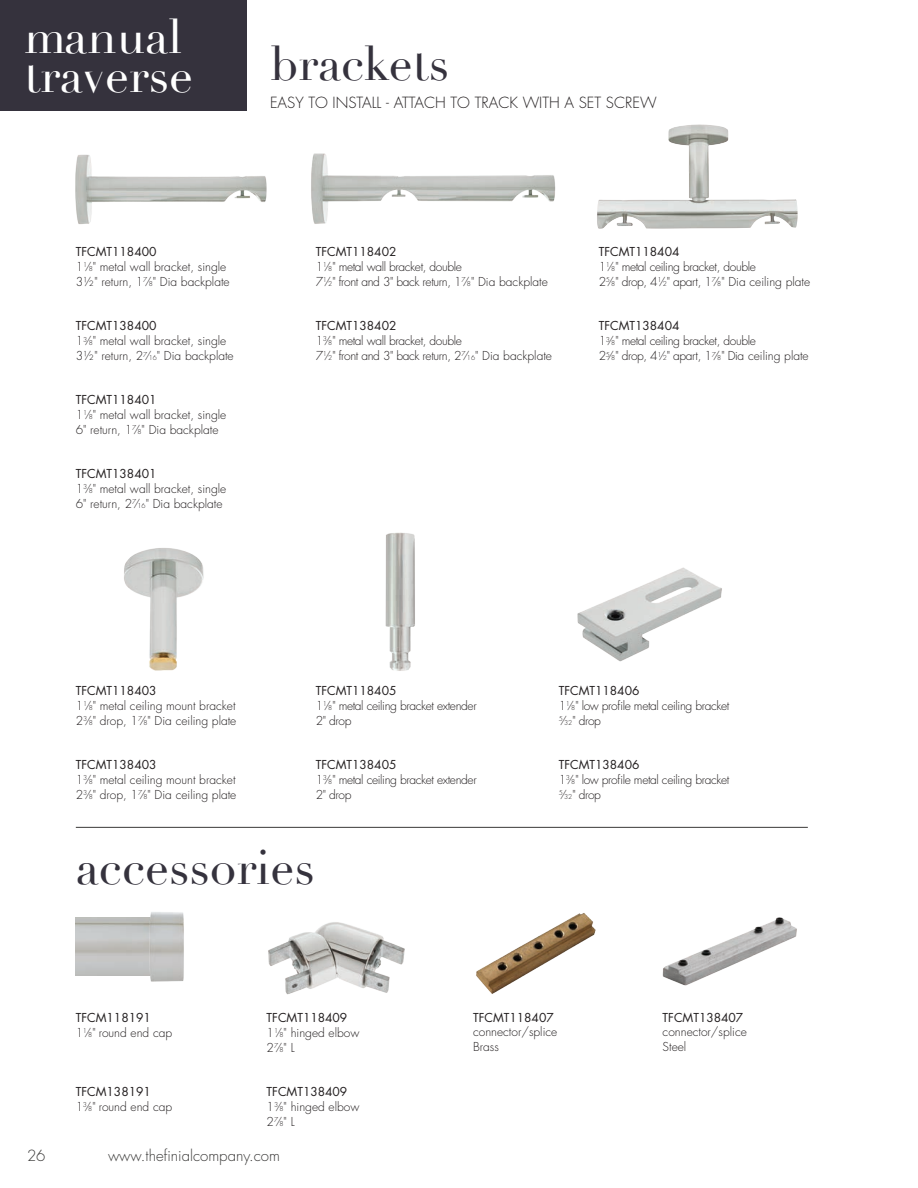
<style>
.page{position:relative;width:918px;height:1188px;background:#fff}
.page>*{position:absolute;margin:0;border:0;box-sizing:border-box;transform-origin:0 0}
.t1{font:48px "Didot";color:#35323d}
.t2{font:48px "Didot";color:#fff}
.t3{font:300 15px "Futura Std";color:#231f20}
.t4{font:300 15px "Futura Std";color:#3a3938}
.t5{font:300 12px "Futura Std";color:#231f20}
.t6{font:300 12px/15px "Futura Std";letter-spacing:-.03em;color:#231f20}
.t7{font:12px "Futura Std";color:#231f20}
.s1{font-size:6.6px}
</style>
<div class="page">
<div style="left:0;top:0;width:246px;height:111px;background:#35323d"></div>
<hr style="left:76px;top:827px;width:732px;height:1px;background:#3a3938">
<img style="left:476px;top:913px;width:120px;height:81px">
<img style="left:268px;top:922px;width:137px;height:73px">
<img style="left:140px;top:912px;width:44px;height:70px">
<img style="left:662px;top:917px;width:135px;height:69px">
<img style="left:124px;top:548px;width:80px;height:123px">
<img style="left:577px;top:567px;width:145px;height:95px">
<img style="left:597px;top:124px;width:201px;height:105px">
<img style="left:385px;top:532px;width:30px;height:139px">
<img style="left:311px;top:153px;width:245px;height:71px">
<img style="left:75px;top:154px;width:192px;height:70px">
<p class="t2" style="left:24px;top:7px;width:160px">manual</p>
<p class="t2" style="left:24px;top:46px;width:170px">traverse</p>
<p class="t1" style="left:270px;top:34px;width:181px">brackets</p>
<p class="t3" style="left:270px;top:94px;width:388px">EASY TO INSTALL - ATTACH TO TRACK WITH A SET SCREW</p>
<p class="t7" style="left:76px;top:244px;width:82px">TFCMT118400</p>
<p class="t5" style="left:76px;top:260px;width:152px">1<sup>1</sup>⁄<span class="s1">8</span>" metal wall bracket, single</p>
<p class="t5" style="left:76px;top:275px;width:155px">3½" return, 1<sup>7</sup>⁄<span class="s1">8</span>" Dia backplate</p>
<p class="t7" style="left:76px;top:318px;width:82px">TFCMT138400</p>
<p class="t5" style="left:76px;top:334px;width:152px">1<sup>3</sup>⁄<span class="s1">8</span>" metal wall bracket, single</p>
<p class="t5" style="left:76px;top:349px;width:159px">3½" return, 2<sup>7</sup>⁄<span class="s1">16</span>" Dia backplate</p>
<p class="t7" style="left:76px;top:392px;width:82px">TFCMT118401</p>
<p class="t5" style="left:76px;top:408px;width:152px">1<sup>1</sup>⁄<span class="s1">8</span>" metal wall bracket, single</p>
<p class="t5" style="left:76px;top:423px;width:144px">6" return, 1<sup>7</sup>⁄<span class="s1">8</span>" Dia backplate</p>
<p class="t7" style="left:76px;top:466px;width:82px">TFCMT138401</p>
<p class="t5" style="left:76px;top:482px;width:152px">1<sup>3</sup>⁄<span class="s1">8</span>" metal wall bracket, single</p>
<p class="t5" style="left:76px;top:497px;width:148px">6" return, 2<sup>7</sup>⁄<span class="s1">16</span>" Dia backplate</p>
<p class="t7" style="left:316px;top:244px;width:82px">TFCMT118402</p>
<p class="t6" style="left:316px;top:260px;width:234px">1<sup>1</sup>⁄<span class="s1">8</span>" metal wall bracket, double<br>7<sup>1</sup>⁄<span class="s1">2</span>" front and 3" back return, 1<sup>7</sup>⁄<span class="s1">8</span>" Dia backplate</p>
<p class="t7" style="left:316px;top:318px;width:82px">TFCMT138402</p>
<p class="t6" style="left:316px;top:334px;width:238px">1<sup>3</sup>⁄<span class="s1">8</span>" metal wall bracket, double<br>7<sup>1</sup>⁄<span class="s1">2</span>" front and 3" back return, 2<sup>7</sup>⁄<span class="s1">16</span>" Dia backplate</p>
<p class="t7" style="left:599px;top:244px;width:82px">TFCMT118404</p>
<p class="t6" style="left:599px;top:260px;width:213px">1<sup>1</sup>⁄<span class="s1">8</span>" metal ceiling bracket, double<br>2<sup>5</sup>⁄<span class="s1">8</span>" drop, 4<sup>1</sup>⁄<span class="s1">2</span>" apart, 1<sup>7</sup>⁄<span class="s1">8</span>" Dia ceiling plate</p>
<p class="t7" style="left:599px;top:318px;width:82px">TFCMT138404</p>
<p class="t6" style="left:599px;top:334px;width:212px">1<sup>3</sup>⁄<span class="s1">8</span>" metal ceiling bracket, double<br>2<sup>5</sup>⁄<span class="s1">8</span>" drop, 4<sup>1</sup>⁄<span class="s1">2</span>" apart, 1<sup>7</sup>⁄<span class="s1">8</span>" Dia ceiling plate</p>
<p class="t7" style="left:76px;top:683px;width:82px">TFCMT118403</p>
<p class="t5" style="left:76px;top:698px;width:161px">1<sup>1</sup>⁄<span class="s1">8</span>" metal ceiling mount bracket</p>
<p class="t5" style="left:76px;top:713px;width:162px">2<sup>3</sup>⁄<span class="s1">8</span>" drop, 1<sup>7</sup>⁄<span class="s1">8</span>" Dia ceiling plate</p>
<p class="t7" style="left:76px;top:757px;width:82px">TFCMT138403</p>
<p class="t5" style="left:76px;top:772px;width:161px">1<sup>3</sup>⁄<span class="s1">8</span>" metal ceiling mount bracket</p>
<p class="t5" style="left:76px;top:787px;width:162px">2<sup>3</sup>⁄<span class="s1">8</span>" drop, 1<sup>7</sup>⁄<span class="s1">8</span>" Dia ceiling plate</p>
<p class="t7" style="left:316px;top:683px;width:82px">TFCMT118405</p>
<p class="t6" style="left:316px;top:698px;width:162px">1<sup>1</sup>⁄<span class="s1">8</span>" metal ceiling bracket extender<br>2" drop</p>
<p class="t7" style="left:316px;top:757px;width:82px">TFCMT138405</p>
<p class="t6" style="left:316px;top:772px;width:162px">1<sup>3</sup>⁄<span class="s1">8</span>" metal ceiling bracket extender<br>2" drop</p>
<p class="t7" style="left:559px;top:683px;width:82px">TFCMT118406</p>
<p class="t6" style="left:559px;top:698px;width:172px">1<sup>1</sup>⁄<span class="s1">8</span>" low profile metal ceiling bracket<br><sup>5</sup>⁄<span class="s1">32</span>" drop</p>
<p class="t7" style="left:559px;top:757px;width:82px">TFCMT138406</p>
<p class="t6" style="left:559px;top:773px;width:172px">1<sup>3</sup>⁄<span class="s1">8</span>" low profile metal ceiling bracket<br><sup>5</sup>⁄<span class="s1">32</span>" drop</p>
<p class="t1" style="left:76px;top:838px;width:241px">accessories</p>
<p class="t7" style="left:76px;top:1009px;width:77px">TFCM118191</p>
<p class="t5" style="left:76px;top:1025px;width:98px">1<sup>1</sup>⁄<span class="s1">8</span>" round end cap</p>
<p class="t7" style="left:76px;top:1084px;width:77px">TFCM138191</p>
<p class="t5" style="left:76px;top:1099px;width:98px">1<sup>3</sup>⁄<span class="s1">8</span>" round end cap</p>
<p class="t7" style="left:267px;top:1010px;width:82px">TFCMT118409</p>
<p class="t5" style="left:267px;top:1025px;width:94px">1<sup>1</sup>⁄<span class="s1">8</span>" hinged elbow</p>
<p class="t5" style="left:267px;top:1040px;width:29px">2<sup>7</sup>⁄<span class="s1">8</span>" L</p>
<p class="t7" style="left:267px;top:1084px;width:82px">TFCMT138409</p>
<p class="t5" style="left:267px;top:1099px;width:94px">1<sup>3</sup>⁄<span class="s1">8</span>" hinged elbow</p>
<p class="t5" style="left:267px;top:1114px;width:29px">2<sup>7</sup>⁄<span class="s1">8</span>" L</p>
<p class="t4" style="left:27px;top:1147px;width:20px">26</p>
<p class="t4" style="left:108px;top:1147px;width:174px">www.thefinialcompany.com</p>
<p class="t7" style="left:473px;top:1010px;width:82px">TFCMT118407</p>
<p class="t5" style="left:473px;top:1025px;width:86px">connector/splice</p>
<p class="t5" style="left:473px;top:1039px;width:27px">Brass</p>
<p class="t7" style="left:663px;top:1010px;width:82px">TFCMT138407</p>
<p class="t5" style="left:663px;top:1025px;width:86px">connector/splice</p>
<p class="t5" style="left:663px;top:1039px;width:25px">Steel</p>
</div>
